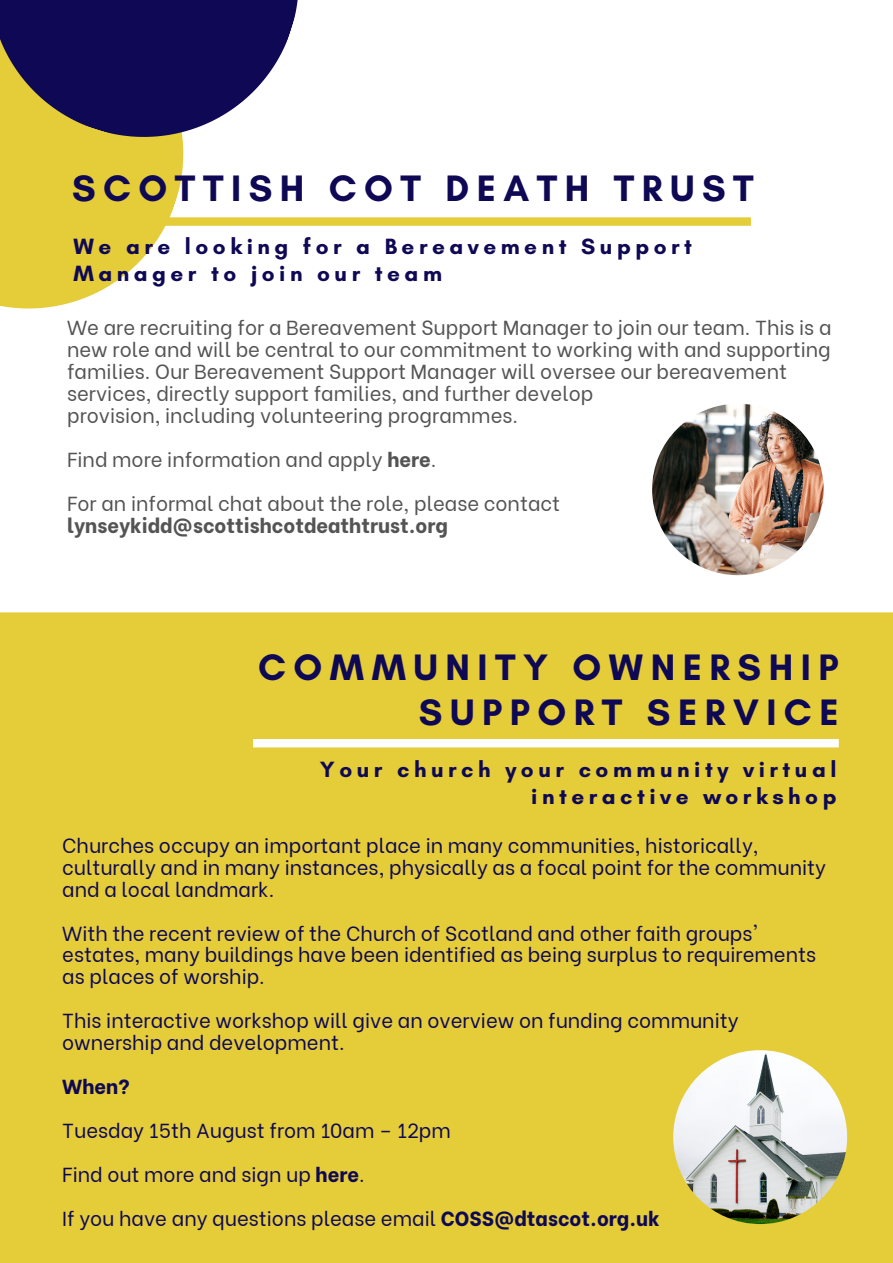
<style>
.page{position:relative;width:893px;height:1263px;background:#fff}
.page>*{position:absolute;margin:0;border:0;box-sizing:border-box;transform-origin:0 0}
.t1{font:700 37.5px "Glacial Indifference";letter-spacing:.2em;color:#0f0955}
.t2{font:700 22.5px/27px "Glacial Indifference";letter-spacing:.2em;color:#0f0955}
.t3{font:20.25px/21.9px "Be Vietnam";color:#0f0955}
.t4{font:20.25px/21.9px "Be Vietnam";color:#545454}
.t5{font:800 20.25px "Be Vietnam";color:#0f0955}
.s1{font-weight:800}
</style>
<div class="page">
<svg style="left:0;top:176px;width:182px;height:133px;fill:#e5cc39"></svg>
<svg style="left:0;top:0;width:298px;height:176px;fill:#0f0955"></svg>
<div style="left:0;top:612px;width:893px;height:651px;background:#e5cc39"></div>
<div style="left:253px;top:739px;width:585px;height:8px;background:#fff"></div>
<div style="left:51px;top:217px;width:700px;height:9px;background:#e5cc39"></div>
<img style="left:652px;top:404px;width:171px;height:171px;border-radius:50%">
<img style="left:673px;top:1050px;width:174px;height:174px;border-radius:50%">
<p class="t1" style="left:72px;top:165px;width:683px">SCOTTISH COT DEATH TRUST</p>
<p class="t2" style="left:73px;top:232px;width:620px">We are looking for a Bereavement Support<br>Manager to join our team</p>
<p class="t4" style="left:67px;top:315px;width:766px">We are recruiting for a Bereavement Support Manager to join our team. This is a new role and will be central to our commitment to working with and supporting families. Our Bereavement Support Manager will oversee our bereavement services, directly support families, and further develop</p>
<p class="t4" style="left:67px;top:403px;width:452px">provision, including volunteering programmes.</p>
<p class="t4" style="left:67px;top:447px;width:371px">Find more information and apply <span class="s1">here</span>.</p>
<p class="t4" style="left:67px;top:490px;width:494px">For an informal chat about the role, please contact <span class="s1">lynseykidd@scottishcotdeathtrust.org</span></p>
<p class="t1" style="left:258px;top:644px;width:582px">COMMUNITY OWNERSHIP</p>
<p class="t1" style="left:419px;top:689px;width:421px">SUPPORT SERVICE</p>
<p class="t2" style="left:320px;top:756px;width:518px;text-align:right">Your church your community virtual interactive workshop</p>
<p class="t3" style="left:62px;top:832px;width:765px">Churches occupy an important place in many communities, historically, culturally and in many instances, physically as a focal point for the community and a local landmark.</p>
<p class="t3" style="left:62px;top:920px;width:755px">With the recent review of the Church of Scotland and other faith groups' estates, many buildings have been identified as being surplus to requirements as places of worship.</p>
<p class="t3" style="left:62px;top:1008px;width:678px">This interactive workshop will give an overview on funding community ownership and development.</p>
<p class="t5" style="left:62px;top:1070px;width:69px">When?</p>
<p class="t3" style="left:62px;top:1117px;width:390px">Tuesday 15th August from 10am – 12pm</p>
<p class="t3" style="left:62px;top:1161px;width:304px">Find out more and sign up <span class="s1">here</span>.</p>
<p class="t3" style="left:62px;top:1205px;width:599px">If you have any questions please email <span class="s1">COSS@dtascot.org.uk</span></p>
</div>
